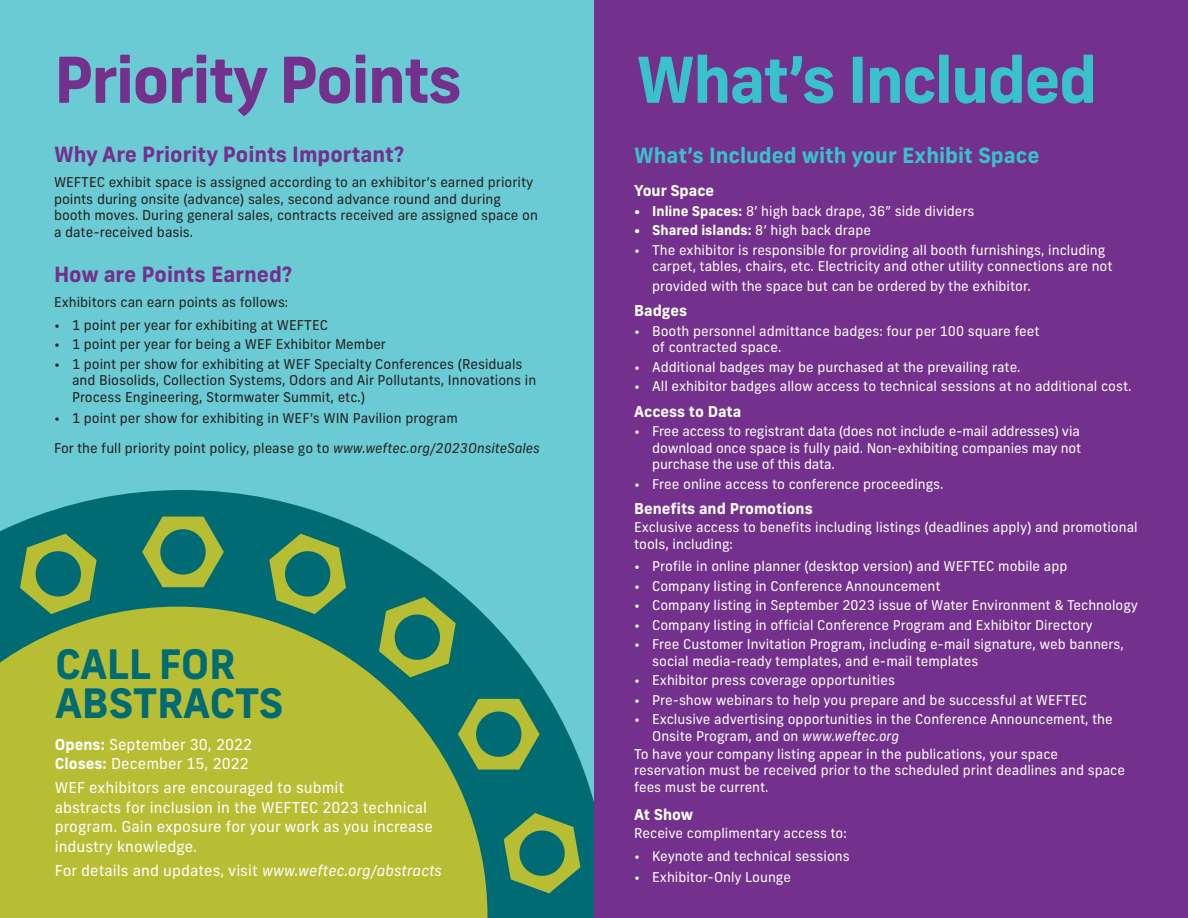
<style>
.page{position:relative;width:1188px;height:918px;background:#fff}
.page>*{position:absolute;margin:0;border:0;box-sizing:border-box;transform-origin:0 0}
.Page_heads{font:700 63px "New Frank";letter-spacing:-.03em;color:#73308c}
.Page_heads-2{font:700 63px "New Frank";letter-spacing:-.03em;color:#39c1cc}
.Body_Subheads{font:700 40.5px/39px "New Frank";letter-spacing:-.01em;color:#006b73}
.Body_Subheads-2{font:700 21px "New Frank";color:#73308c}
.Body_Subheads-3{font:700 21px "New Frank";color:#39c1cc}
.Body_small{font:15px/19.5px "New Frank";letter-spacing:.005em;color:#fff}
.Body_Small_bold{font:700 15px "New Frank";color:#fff}
.Body_small-2{font:13.5px/16.5px "New Frank";color:#fff}
.Body_small-3{font:13.5px/16.5px "New Frank";color:#231f20}
.t1{font:700 13.5px "New Frank";color:#fff}
.s1{font-style:italic}
.s2{font-weight:700}
.s3{font-weight:400}
</style>
<div class="page">
<div style="left:0;top:0;width:594px;height:918px;background:#6bcbd4"></div>
<svg style="left:0;top:490px;width:594px;height:428px;fill:#006b73"></svg>
<svg style="left:142px;top:517px;width:82px;height:70px;background:#559155"></svg>
<svg style="left:20px;top:534px;width:77px;height:73px;background:#559155"></svg>
<svg style="left:504px;top:813px;width:76px;height:80px;background:#518f56"></svg>
<svg style="left:488px;top:699px;width:52px;height:71px;background:#518f56"></svg>
<svg style="left:379px;top:597px;width:77px;height:10px"></svg>
<svg style="left:269px;top:534px;width:77px;height:73px;background:#559155"></svg>
<svg style="left:0;top:607px;width:488px;height:311px;background:#9eb33b"></svg>
<div style="left:594px;top:0;width:594px;height:918px;background:#73308c"></div>
<p class="Page_heads" style="left:54px;top:39px;width:409px">Priority Points</p>
<p class="Body_Subheads-2" style="left:54px;top:141px;width:352px">Why Are Priority Points Important?</p>
<p class="Body_small-3" style="left:54px;top:174px;width:485px">WEFTEC exhibit space is assigned according to an exhibitor’s earned priority points during onsite (advance) sales, second advance round and during booth moves. During general sales, contracts received are assigned space on a date-received basis.</p>
<p class="Body_Subheads-2" style="left:54px;top:261px;width:240px">How are Points Earned?</p>
<p class="Body_small-3" style="left:54px;top:294px;width:236px">Exhibitors can earn points as follows:</p>
<p class="Body_small-3" style="left:54px;top:317px;width:275px">• 1 point per year for exhibiting at WEFTEC</p>
<p class="Body_small-3" style="left:54px;top:336px;width:334px">• 1 point per year for being a WEF Exhibitor Member</p>
<p class="Body_small-3" style="left:72px;top:356px;width:466px;text-indent:-18px">• 1 point per show for exhibiting at WEF Specialty Conferences (Residuals and Biosolids, Collection Systems, Odors and Air Pollutants, Innovations in<br>Process Engineering, Stormwater Summit, etc.)</p>
<p class="Body_small-3" style="left:54px;top:410px;width:405px">• 1 point per show for exhibiting in WEF’s WIN Pavilion program</p>
<p class="Body_small-3" style="left:54px;top:440px;width:488px">For the full priority point policy, please go to <span class="s1">www.weftec.org/2023OnsiteSales</span></p>
<p class="Body_Subheads" style="left:55px;top:645px;width:230px">CALL FOR<br>ABSTRACTS</p>
<p class="Body_small" style="left:55px;top:735px;width:199px"><span class="s2">Opens:</span> September 30, 2022<br><span class="s2">Closes:</span> December 15, 2022</p>
<p class="Body_small" style="left:55px;top:778px;width:380px">WEF exhibitors are encouraged to submit<br>abstracts for inclusion in the WEFTEC 2023 technical program. Gain exposure for your work as you increase industry knowledge.</p>
<p class="Body_small" style="left:55px;top:861px;width:389px">For details and updates, visit <span class="s1">www.weftec.org/abstracts</span></p>
<p class="Page_heads-2" style="left:636px;top:39px;width:463px">What’s Included</p>
<p class="Body_Subheads-3" style="left:634px;top:142px;width:407px">What’s Included with your Exhibit Space</p>
<p class="Body_Small_bold" style="left:634px;top:181px;width:82px">Your Space</p>
<p class="Body_small-2" style="left:634px;top:203px;width:342px"><span class="s2">• Inline Spaces:</span> 8’ high back drape, 36” side dividers</p>
<p class="t1" style="left:634px;top:222px;width:238px">• Shared islands: <span class="s3">8’ high back drape</span></p>
<p class="Body_small-2" style="left:652px;top:242px;width:462px;text-indent:-18px">• The exhibitor is responsible for providing all booth furnishings, including carpet, tables, chairs, etc. Electricity and other utility connections are not</p>
<p class="Body_small-2" style="left:652px;top:278px;width:380px">provided with the space but can be ordered by the exhibitor.</p>
<p class="Body_Small_bold" style="left:634px;top:301px;width:54px">Badges</p>
<p class="Body_small-2" style="left:652px;top:323px;width:389px;text-indent:-18px">• Booth personnel admittance badges: four per 100 square feet of contracted space.</p>
<p class="Body_small-2" style="left:634px;top:359px;width:388px">• Additional badges may be purchased at the prevailing rate.</p>
<p class="Body_small-2" style="left:634px;top:378px;width:499px">• All exhibitor badges allow access to technical sessions at no additional cost.</p>
<p class="Body_Small_bold" style="left:634px;top:402px;width:109px">Access to Data</p>
<p class="Body_small-2" style="left:652px;top:423px;width:431px;text-align:justify;text-indent:-18px">• Free access to registrant data (does not include e-mail addresses) via download once space is fully paid. Non-exhibiting companies may not purchase the use of this data.</p>
<p class="Body_small-2" style="left:634px;top:476px;width:311px">• Free online access to conference proceedings.</p>
<p class="Body_Small_bold" style="left:634px;top:499px;width:180px">Benefits and Promotions</p>
<p class="Body_small-2" style="left:634px;top:519px;width:505px">Exclusive access to benefits including listings (deadlines apply) and promotional tools, including:</p>
<p class="Body_small-2" style="left:634px;top:558px;width:435px">• Profile in online planner (desktop version) and WEFTEC mobile app</p>
<p class="Body_small-2" style="left:634px;top:578px;width:308px">• Company listing in Conference Announcement</p>
<p class="Body_small-2" style="left:634px;top:597px;width:505px">• Company listing in September 2023 issue of Water Environment &amp; Technology</p>
<p class="Body_small-2" style="left:634px;top:617px;width:460px">• Company listing in official Conference Program and Exhibitor Directory</p>
<p class="Body_small-2" style="left:652px;top:636px;width:473px;text-indent:-18px">• Free Customer Invitation Program, including e-mail signature, web banners, social media-ready templates, and e-mail templates</p>
<p class="Body_small-2" style="left:634px;top:672px;width:262px">• Exhibitor press coverage opportunities</p>
<p class="Body_small-2" style="left:634px;top:692px;width:454px">• Pre-show webinars to help you prepare and be successful at WEFTEC</p>
<p class="Body_small-2" style="left:652px;top:711px;width:462px;text-indent:-18px">• Exclusive advertising opportunities in the Conference Announcement, the<br>Onsite Program, and on <span class="s1">www.weftec.org</span></p>
<p class="Body_small-2" style="left:634px;top:746px;width:492px">To have your company listing appear in the publications, your space reservation must be received prior to the scheduled print deadlines and space fees must be current.</p>
<p class="Body_Small_bold" style="left:634px;top:805px;width:61px">At Show</p>
<p class="Body_small-2" style="left:634px;top:825px;width:214px">Receive complimentary access to:</p>
<p class="Body_small-2" style="left:634px;top:848px;width:217px">• Keynote and technical sessions</p>
<p class="Body_small-2" style="left:634px;top:869px;width:158px">• Exhibitor-Only Lounge</p>
</div>
